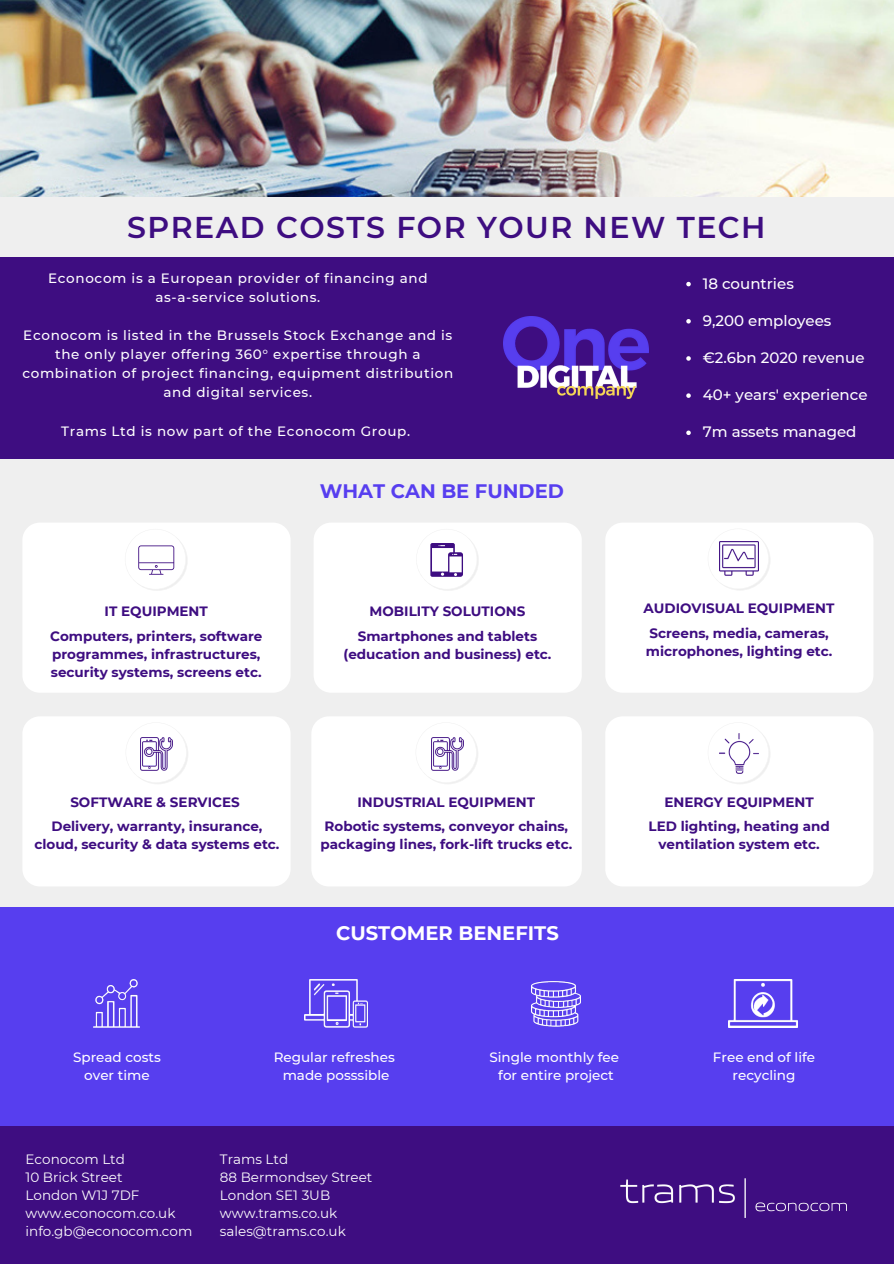
<style>
.page{position:relative;width:894px;height:1264px;background:#fff}
.page>*{position:absolute;margin:0;border:0;box-sizing:border-box;transform-origin:0 0}
.t1{font:600 30px "Montserrat";letter-spacing:.05em;color:#3e0d81}
.t2{font:700 19.5px "Montserrat";color:#fff}
.t3{font:700 19.5px "Montserrat";color:#573eef}
.t4{font:500 15px "Montserrat";color:#fff}
.t5{font:700 13.5px/18px "Montserrat";color:#3e0d81}
.t6{font:500 13.5px/19.2px "Montserrat";letter-spacing:.05em;color:#fff;text-align:center}
.t7{font:13.5px "Montserrat";color:#fff}
.t8{font:500 13.5px/18px "Montserrat";color:#fff;text-align:center}
</style>
<div class="page">
<div style="left:0;top:0;width:893px;height:1263px;background:#efefef"></div>
<div style="left:0;top:257px;width:893px;height:201px;background:#3e0d81"></div>
<img style="left:503px;top:316px;width:145px;height:82px">
<div style="left:0;top:907px;width:893px;height:218px;background:#573eef"></div>
<div style="left:0;top:1125px;width:893px;height:138px;background:#3e0d81"></div>
<img style="left:0;top:0;width:893px;height:196px">
<img style="left:531px;top:981px;width:49px;height:45px">
<div style="left:22px;top:522px;width:268px;height:170px;background:#fff;border-radius:17px"></div>
<div style="left:313px;top:522px;width:268px;height:170px;background:#fff;border-radius:17px"></div>
<div style="left:311px;top:716px;width:270px;height:170px;background:#fff;border-radius:17px"></div>
<div style="left:22px;top:716px;width:268px;height:170px;background:#fff;border-radius:17px"></div>
<div style="left:605px;top:522px;width:268px;height:170px;background:#fff;border-radius:17px"></div>
<div style="left:605px;top:716px;width:268px;height:170px;background:#fff;border-radius:17px"></div>
<svg style="left:130px;top:731px;width:58px;height:53px"></svg>
<svg style="left:719px;top:537px;width:51px;height:53px"></svg>
<svg style="left:716px;top:734px;width:54px;height:50px"></svg>
<svg style="left:137px;top:538px;width:50px;height:53px"></svg>
<svg style="left:425px;top:538px;width:53px;height:53px"></svg>
<img style="left:141px;top:737px;width:31px;height:33px">
<img style="left:719px;top:542px;width:39px;height:33px">
<img style="left:719px;top:733px;width:39px;height:40px">
<img style="left:728px;top:979px;width:69px;height:48px">
<img style="left:304px;top:979px;width:63px;height:48px">
<img style="left:94px;top:979px;width:46px;height:48px">
<img style="left:620px;top:1178px;width:226px;height:39px">
<svg style="left:686px;top:282px;width:4px;height:4px"></svg>
<svg style="left:686px;top:319px;width:4px;height:4px"></svg>
<svg style="left:686px;top:356px;width:4px;height:5px"></svg>
<svg style="left:686px;top:393px;width:4px;height:5px"></svg>
<svg style="left:686px;top:430px;width:4px;height:5px"></svg>
<svg style="left:420px;top:731px;width:58px;height:53px"></svg>
<img style="left:432px;top:737px;width:31px;height:33px">
<p class="t1" style="left:127px;top:209px;width:639px">SPREAD COSTS FOR YOUR NEW TECH</p>
<p class="t4" style="left:702px;top:274px;width:92px">18 countries</p>
<p class="t4" style="left:702px;top:311px;width:130px">9,200 employees</p>
<p class="t4" style="left:702px;top:348px;width:163px">€2.6bn 2020 revenue</p>
<p class="t4" style="left:702px;top:385px;width:166px">40+ years' experience</p>
<p class="t4" style="left:702px;top:423px;width:155px">7m assets managed</p>
<p class="t6" style="left:48px;top:268px;width:381px">Econocom is a European provider of financing and</p>
<p class="t6" style="left:155px;top:287px;width:166px">as-a-service solutions.</p>
<p class="t6" style="left:22px;top:325px;width:432px">Econocom is listed in the Brussels Stock Exchange and is the only player offering 360° expertise through a combination of project financing, equipment distribution and digital services.</p>
<p class="t6" style="left:61px;top:421px;width:350px">Trams Ltd is now part of the Econocom Group.</p>
<p class="t3" style="left:319px;top:479px;width:245px">WHAT CAN BE FUNDED</p>
<p class="t5" style="left:104px;top:601px;width:105px">IT EQUIPMENT</p>
<p class="t5" style="left:369px;top:601px;width:157px">MOBILITY SOLUTIONS</p>
<p class="t5" style="left:50px;top:627px;width:214px">Computers, printers, software programmes, infrastructures, security systems, screens etc.</p>
<p class="t5" style="left:343px;top:627px;width:209px;text-align:center">Smartphones and tablets (education and business) etc.</p>
<p class="t5" style="left:643px;top:599px;width:192px">AUDIOVISUAL EQUIPMENT</p>
<p class="t5" style="left:645px;top:623px;width:188px">Screens, media, cameras, microphones, lighting etc.</p>
<p class="t5" style="left:70px;top:793px;width:171px">SOFTWARE &amp; SERVICES</p>
<p class="t5" style="left:357px;top:793px;width:179px">INDUSTRIAL EQUIPMENT</p>
<p class="t5" style="left:664px;top:793px;width:151px">ENERGY EQUIPMENT</p>
<p class="t5" style="left:34px;top:817px;width:246px;text-align:center">Delivery, warranty, insurance, cloud, security &amp; data systems etc.</p>
<p class="t5" style="left:320px;top:817px;width:253px">Robotic systems, conveyor chains, packaging lines, fork-lift trucks etc.</p>
<p class="t5" style="left:648px;top:817px;width:183px;text-align:center">LED lighting, heating and ventilation system etc.</p>
<p class="t2" style="left:336px;top:920px;width:224px">CUSTOMER BENEFITS</p>
<p class="t8" style="left:73px;top:1048px;width:89px">Spread costs over time</p>
<p class="t7" style="left:26px;top:1150px;width:101px">Econocom Ltd</p>
<p class="t7" style="left:26px;top:1168px;width:98px">10 Brick Street</p>
<p class="t7" style="left:26px;top:1186px;width:115px">London W1J 7DF</p>
<p class="t7" style="left:26px;top:1204px;width:151px">www.econocom.co.uk</p>
<p class="t7" style="left:26px;top:1222px;width:168px">info.gb@econocom.com</p>
<p class="t8" style="left:273px;top:1048px;width:122px">Regular refreshes</p>
<p class="t8" style="left:282px;top:1066px;width:108px">made posssible</p>
<p class="t7" style="left:220px;top:1150px;width:70px">Trams Ltd</p>
<p class="t7" style="left:220px;top:1168px;width:154px">88 Bermondsey Street</p>
<p class="t7" style="left:220px;top:1186px;width:112px">London SE1 3UB</p>
<p class="t7" style="left:220px;top:1204px;width:119px">www.trams.co.uk</p>
<p class="t7" style="left:220px;top:1222px;width:127px">sales@trams.co.uk</p>
<p class="t8" style="left:489px;top:1048px;width:131px">Single monthly fee</p>
<p class="t8" style="left:498px;top:1066px;width:117px">for entire project</p>
<p class="t8" style="left:712px;top:1048px;width:104px">Free end of life recycling</p>
</div>
